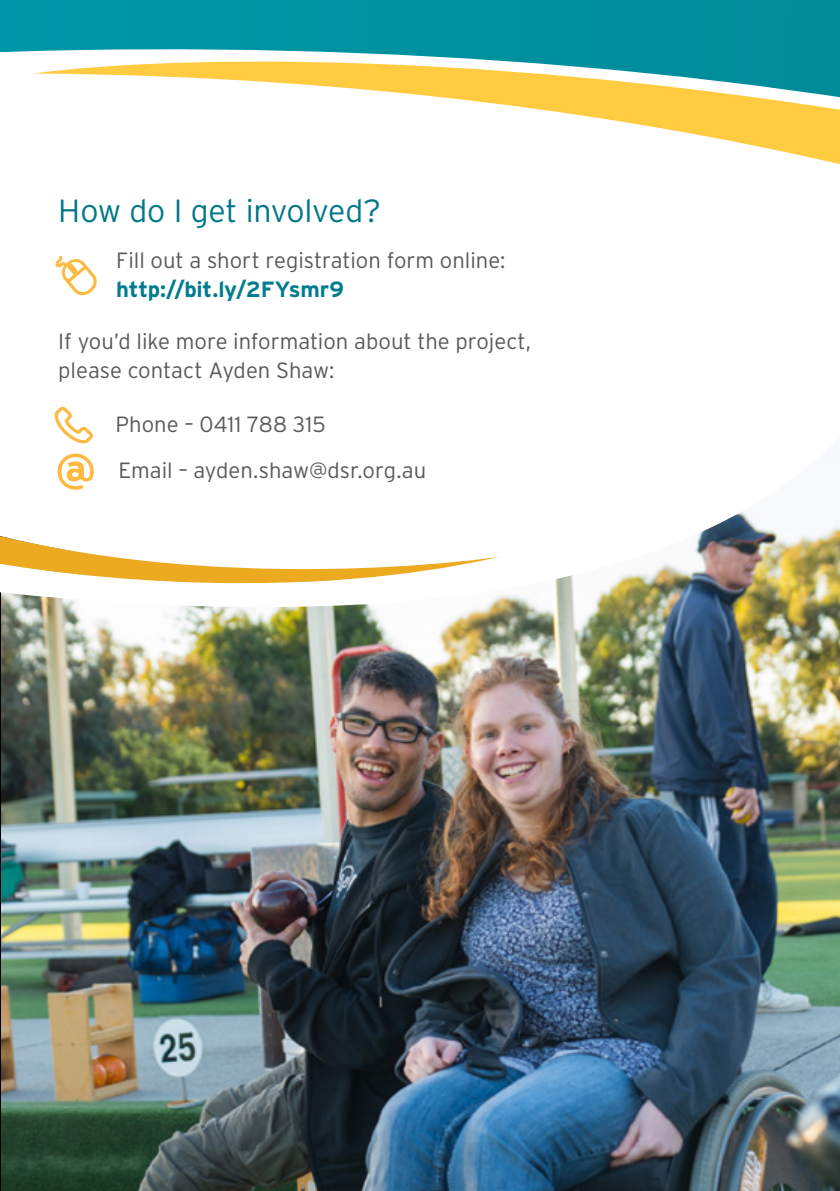
<style>
.page{position:relative;width:840px;height:1191px;background:#fff}
.page>*{position:absolute;margin:0;border:0;box-sizing:border-box;transform-origin:0 0}
.t1{font:900 50px "Interstate";color:#fdb940}
.t2{font:300 32px "Interstate";letter-spacing:-.01em;color:#078}
.t3{font:300 22px/29px "Interstate";color:#58595b}
.t4{font:700 22px "Interstate";letter-spacing:-.015em;color:#007c8e}
</style>
<div class="page">
<img style="left:0;top:652px;width:839px;height:539px">
<svg style="left:0;top:255px;width:839px;height:397px"></svg>
<svg style="left:0;top:524px;width:499px;height:76px"></svg>
<div style="left:0;top:0;width:29px;height:53px;background:#0097a8"></div>
<svg style="left:29px;top:0;width:810px;height:164px"></svg>
<svg style="left:56px;top:256px;width:41px;height:40px"></svg>
<svg style="left:54px;top:405px;width:40px;height:39px"></svg>
<h2 class="t2" style="left:58px;top:193px;width:324px">How do I get involved?</h2>
<p class="t3" style="left:116px;top:246px;width:390px">Fill out a short registration form online:</p>
<p class="t4" style="left:116px;top:277px;width:229px">http://bit.ly/2FYsmr9</p>
<p class="t3" style="left:58px;top:326px;width:474px">If you’d like more information about the project, please contact Ayden Shaw:</p>
<p class="t3" style="left:115px;top:410px;width:211px">Phone – 0411 788 315</p>
<h1 class="t1" style="left:55px;top:443px;width:43px">@</h1>
<p class="t3" style="left:118px;top:456px;width:309px">Email – ayden.shaw@dsr.org.au</p>
</div>
